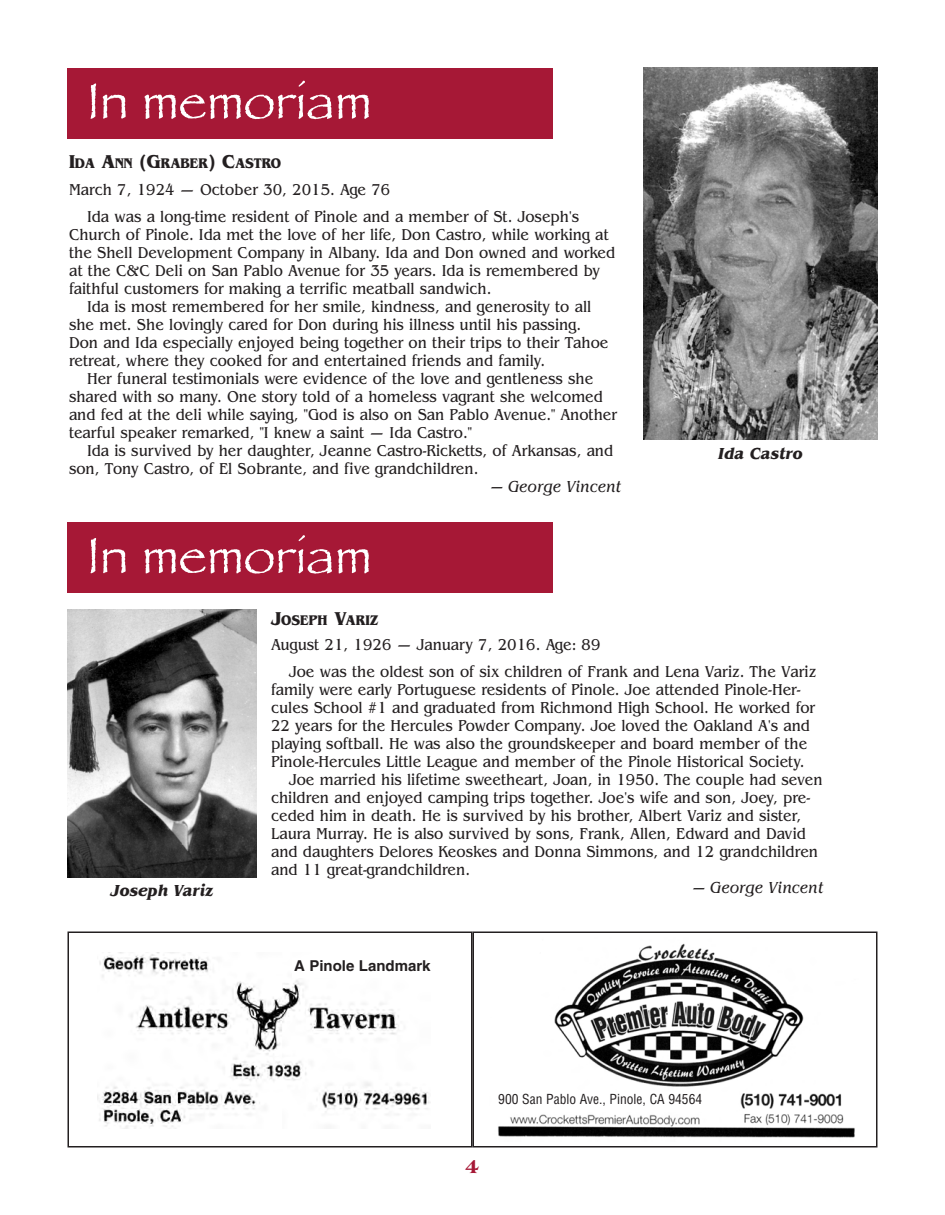
<style>
.page{position:relative;width:945px;height:1215px;background:#fff}
.page>*{position:absolute;margin:0;border:0;box-sizing:border-box;transform-origin:0 0}
.t1{font:52.5px "Papyrus";color:#fff}
.t2{font:800 21px "Americana";color:#a61836}
.t3{font:16.5px/18px "Benguiat";color:#231f20;scale:.9 1}
.t4{font:italic 16.5px "Benguiat";color:#231f20;scale:.9 1}
.t5{font:italic 700 16.5px "Benguiat";color:#231f20;scale:.9 1}
.t6{font:700 15px "Helvetica";color:#231f20}
.t7{font:700 14.7px "Benguiat";color:#231f20;scale:.9 1}
.t8{font:condensed 13.5px "Helvetica";color:#231f20}
.s1{font-size:19.5px}
</style>
<div class="page">
<div style="left:68px;top:932px;width:404px;height:216px;border:2px solid #231f20"></div>
<img style="left:98px;top:952px;width:332px;height:177px">
<div style="left:292px;top:958px;width:143px;height:20px;background:#fff"></div>
<img style="left:498px;top:943px;width:357px;height:195px">
<div style="left:497px;top:1092px;width:230px;height:20px;background:#fff"></div>
<div style="left:472px;top:932px;width:405px;height:216px;border:2px solid #231f20"></div>
<img style="left:644px;top:68px;width:234px;height:371px">
<div style="left:68px;top:68px;width:486px;height:70px;background:#a61836"></div>
<div style="left:68px;top:522px;width:486px;height:71px;background:#a61836"></div>
<img style="left:68px;top:610px;width:188px;height:267px">
<h1 class="t1" style="left:87px;top:69px;width:286px">In memoriam</h1>
<p class="t7" style="left:69px;top:158px;width:237px"><span class="s1">I</span>DA <span class="s1">A</span>NN <span class="s1">(G</span>RABER<span class="s1">) C</span>ASTRO</p>
<p class="t3" style="left:87px;top:178px;width:548px;line-height:27px;text-indent:-18px">March 7, 1924 — October 30, 2015. Age 76<br>Ida was a long-time resident of Pinole and a member of St. Joseph's</p>
<p class="t3" style="left:69px;top:227px;width:609px">Church of Pinole. Ida met the love of her life, Don Castro, while working at the Shell Development Company in Albany. Ida and Don owned and worked at the C&amp;C Deli on San Pablo Avenue for 35 years. Ida is remembered by faithful customers for making a terrific meatball sandwich.</p>
<p class="t3" style="left:69px;top:299px;width:601px;text-indent:18px">Ida is most remembered for her smile, kindness, and generosity to all she met. She lovingly cared for Don during his illness until his passing.<br>Don and Ida especially enjoyed being together on their trips to their Tahoe retreat, where they cooked for and entertained friends and family.</p>
<p class="t3" style="left:69px;top:371px;width:611px;text-indent:18px">Her funeral testimonials were evidence of the love and gentleness she shared with so many. One story told of a homeless vagrant she welcomed and fed at the deli while saying, "God is also on San Pablo Avenue." Another tearful speaker remarked, "I knew a saint — Ida Castro."</p>
<p class="t3" style="left:69px;top:443px;width:606px;text-indent:18px">Ida is survived by her daughter, Jeanne Castro-Ricketts, of Arkansas, and son, Tony Castro, of El Sobrante, and five grandchildren.</p>
<p class="t4" style="left:491px;top:481px;width:146px">— George Vincent</p>
<p class="t5" style="left:718px;top:447px;width:95px">Ida Castro</p>
<h1 class="t1" style="left:87px;top:524px;width:286px">In memoriam</h1>
<p class="t7" style="left:271px;top:615px;width:121px"><span class="s1">J</span>OSEPH <span class="s1">V</span>ARIZ</p>
<p class="t3" style="left:289px;top:633px;width:587px;line-height:27px;text-indent:-18px">August 21, 1926 — January 7, 2016. Age: 89<br>Joe was the oldest son of six children of Frank and Lena Variz. The Variz</p>
<p class="t3" style="left:271px;top:682px;width:590px">family were early Portuguese residents of Pinole. Joe attended Pinole-Her-</p>
<p class="t3" style="left:271px;top:700px;width:606px">cules School #1 and graduated from Richmond High School. He worked for</p>
<p class="t3" style="left:271px;top:718px;width:600px">22 years for the Hercules Powder Company. Joe loved the Oakland A's and</p>
<p class="t3" style="left:271px;top:736px;width:597px">playing softball. He was also the groundskeeper and board member of the</p>
<p class="t3" style="left:271px;top:754px;width:594px">Pinole-Hercules Little League and member of the Pinole Historical Society.</p>
<p class="t3" style="left:289px;top:772px;width:594px">Joe married his lifetime sweetheart, Joan, in 1950. The couple had seven</p>
<p class="t3" style="left:271px;top:790px;width:601px">children and enjoyed camping trips together. Joe's wife and son, Joey, pre-</p>
<p class="t3" style="left:271px;top:808px;width:591px">ceded him in death. He is survived by his brother, Albert Variz and sister,</p>
<p class="t3" style="left:271px;top:826px;width:596px">Laura Murray. He is also survived by sons, Frank, Allen, Edward and David</p>
<p class="t3" style="left:271px;top:844px;width:609px">and daughters Delores Keoskes and Donna Simmons, and 12 grandchildren</p>
<p class="t3" style="left:271px;top:862px;width:223px">and 11 great-grandchildren.</p>
<p class="t5" style="left:110px;top:885px;width:116px">Joseph Variz</p>
<p class="t4" style="left:693px;top:882px;width:146px">— George Vincent</p>
<p class="t6" style="left:294px;top:960px;width:138px">A Pinole Landmark</p>
<p class="t8" style="left:498px;top:1094px;width:205px">900 San Pablo Ave., Pinole, CA 94564</p>
<p class="t2" style="left:465px;top:1158px;width:16px">4</p>
</div>
